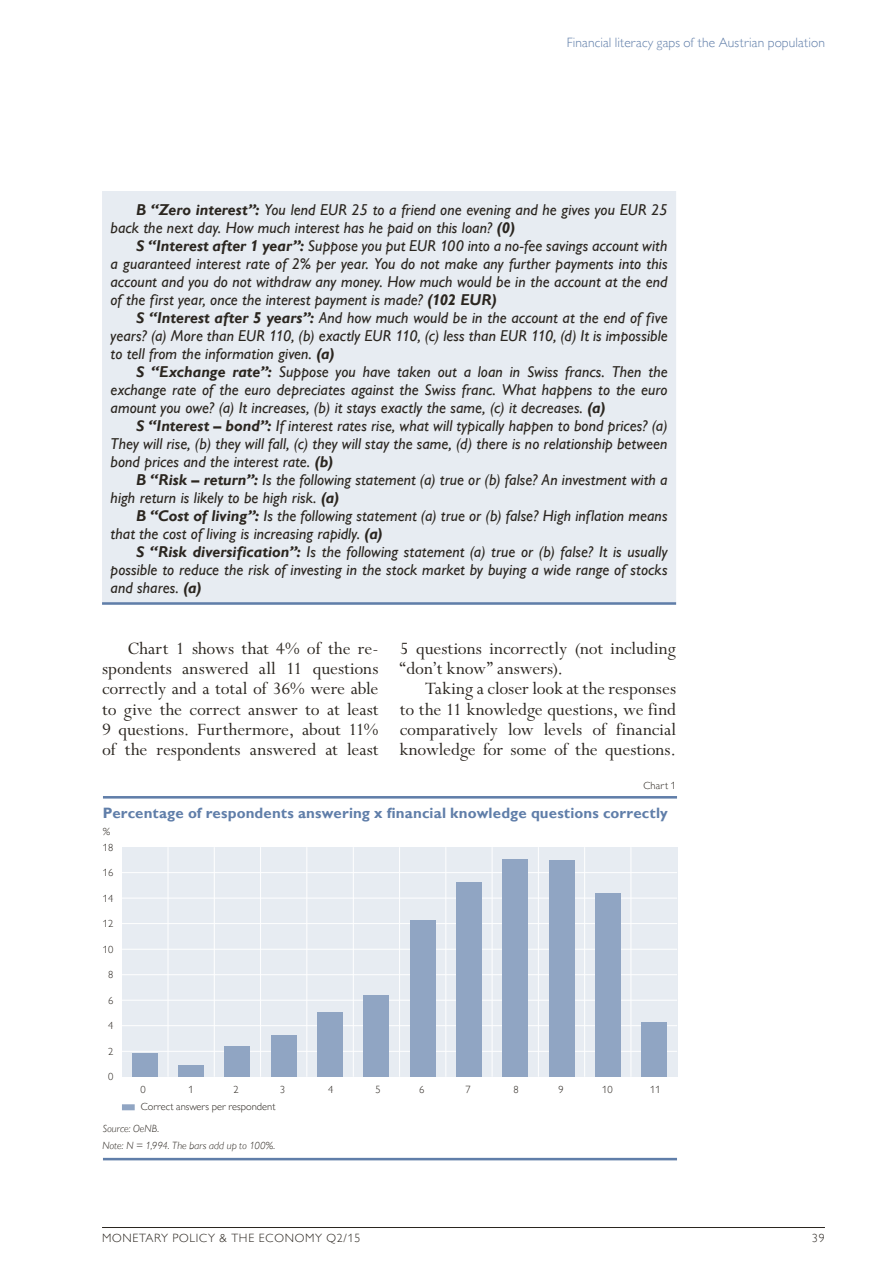
<style>
.page{position:relative;width:893px;height:1263px;background:#fff}
.page>*{position:absolute;margin:0;border:0;box-sizing:border-box;transform-origin:0 0}
.t1{font:19.5px/20.2px "Perpetua Std";letter-spacing:-.005em;color:#2b2620;text-align:justify}
.t2{font:italic 500 15.75px/18px "Gill Sans MT Pro";letter-spacing:.005em;color:#2b2620;text-align:justify}
.t3{font:700 15px "Gill Sans MT Pro";letter-spacing:.01em;color:#607ea9}
.t4{font:300 13.5px "Gill Sans MT Pro";letter-spacing:.01em;color:#607ea9}
.t5{font:300 12px "Gill Sans MT Pro";letter-spacing:.06em;color:#2b2620}
.t6{font:300 10.5px "Gill Sans MT Pro";color:#2b2620}
.t7{font:italic 300 10.5px/17px "Gill Sans MT Pro";letter-spacing:.01em;color:#2b2620}
.s1{font-weight:700}
</style>
<div class="page">
<hr style="left:102px;top:1227px;width:723px;height:1px;background:#2b2620">
<div style="left:102px;top:191px;width:574px;height:411px;background:#e7ecf2"></div>
<hr style="left:102px;top:602px;width:574px;height:3px;background:#607ea9">
<hr style="left:103px;top:796px;width:574px;height:2px;background:#607ea9">
<hr style="left:103px;top:1158px;width:574px;height:2px;background:#607ea9">
<div style="left:122px;top:1104px;width:13px;height:6px;background:#90a5c3"></div>
<div style="left:122px;top:847px;width:555px;height:230px;background:#e7ecf2"></div>
<hr style="left:122px;top:1051px;width:555px;height:1px;background:#fff">
<hr style="left:122px;top:1025px;width:555px;height:1px;background:#fff">
<hr style="left:122px;top:1000px;width:555px;height:1px;background:#fff">
<hr style="left:122px;top:974px;width:555px;height:1px;background:#fff">
<hr style="left:122px;top:949px;width:555px;height:1px;background:#fff">
<hr style="left:122px;top:923px;width:555px;height:1px;background:#fff">
<hr style="left:122px;top:898px;width:555px;height:1px;background:#fff">
<hr style="left:122px;top:872px;width:555px;height:1px;background:#fff">
<hr style="left:168px;top:847px;width:1px;height:230px;background:#fff">
<hr style="left:214px;top:847px;width:1px;height:230px;background:#fff">
<hr style="left:260px;top:847px;width:1px;height:230px;background:#fff">
<hr style="left:306px;top:847px;width:1px;height:230px;background:#fff">
<hr style="left:353px;top:847px;width:1px;height:230px;background:#fff">
<hr style="left:399px;top:847px;width:1px;height:230px;background:#fff">
<hr style="left:445px;top:847px;width:1px;height:230px;background:#fff">
<hr style="left:492px;top:847px;width:1px;height:230px;background:#fff">
<hr style="left:538px;top:847px;width:1px;height:230px;background:#fff">
<hr style="left:584px;top:847px;width:1px;height:230px;background:#fff">
<hr style="left:630px;top:847px;width:1px;height:230px;background:#fff">
<div style="left:641px;top:1022px;width:26px;height:55px;background:#90a5c3"></div>
<div style="left:595px;top:893px;width:25px;height:184px;background:#90a5c3"></div>
<div style="left:549px;top:860px;width:25px;height:217px;background:#90a5c3"></div>
<div style="left:502px;top:859px;width:26px;height:218px;background:#90a5c3"></div>
<div style="left:456px;top:883px;width:26px;height:194px;background:#90a5c3"></div>
<div style="left:410px;top:920px;width:25px;height:157px;background:#90a5c3"></div>
<div style="left:364px;top:995px;width:25px;height:82px;background:#90a5c3"></div>
<div style="left:317px;top:1012px;width:26px;height:65px;background:#90a5c3"></div>
<div style="left:271px;top:1035px;width:25px;height:42px;background:#90a5c3"></div>
<div style="left:225px;top:1046px;width:25px;height:31px;background:#90a5c3"></div>
<div style="left:178px;top:1065px;width:26px;height:12px;background:#90a5c3"></div>
<div style="left:132px;top:1053px;width:26px;height:24px;background:#90a5c3"></div>
<p class="t4" style="left:567px;top:35px;width:260px">Financial literacy gaps of the Austrian population</p>
<p class="t2" style="left:111px;top:200px;width:558px;text-indent:26px"><span class="s1">B “Zero interest”:</span> You lend EUR 25 to a friend one evening and he gives you EUR 25 back the next day. How much interest has he paid on this loan? <span class="s1">(0)</span></p>
<p class="t2" style="left:111px;top:236px;width:559px;text-indent:26px"><span class="s1">S “Interest after 1 year”:</span> Suppose you put EUR 100 into a no-fee savings account with a guaranteed interest rate of 2% per year. You do not make any further payments into this account and you do not withdraw any money. How much would be in the account at the end of the first year, once the interest payment is made? <span class="s1">(102 EUR)</span></p>
<p class="t2" style="left:111px;top:308px;width:559px;text-indent:26px"><span class="s1">S “Interest after 5 years”:</span> And how much would be in the account at the end of five years? (a) More than EUR 110, (b) exactly EUR 110, (c) less than EUR 110, (d) It is impossible to tell from the information given. <span class="s1">(a)</span></p>
<p class="t2" style="left:111px;top:362px;width:559px;text-indent:25px"><span class="s1">S “Exchange rate”:</span> Suppose you have taken out a loan in Swiss francs. Then the exchange rate of the euro depreciates against the Swiss franc. What happens to the euro amount you owe? (a) It increases, (b) it stays exactly the same, (c) it decreases. <span class="s1">(a)</span></p>
<p class="t2" style="left:111px;top:416px;width:559px;text-indent:26px"><span class="s1">S “Interest – bond”:</span> If interest rates rise, what will typically happen to bond prices? (a)<br>They will rise, (b) they will fall, (c) they will stay the same, (d) there is no relationship between bond prices and the interest rate. <span class="s1">(b)</span></p>
<p class="t2" style="left:111px;top:470px;width:558px;text-indent:26px"><span class="s1">B “Risk – return”:</span> Is the following statement (a) true or (b) false? An investment with a high return is likely to be high risk. <span class="s1">(a)</span></p>
<p class="t2" style="left:111px;top:506px;width:559px;text-indent:26px"><span class="s1">B “Cost of living”:</span> Is the following statement (a) true or (b) false? High inflation means that the cost of living is increasing rapidly. <span class="s1">(a)</span></p>
<p class="t2" style="left:111px;top:542px;width:559px;text-indent:26px"><span class="s1">S “Risk diversification”:</span> Is the following statement (a) true or (b) false? It is usually possible to reduce the risk of investing in the stock market by buying a wide range of stocks and shares. <span class="s1">(a)</span></p>
<p class="t1" style="left:102px;top:639px;width:278px;text-indent:26px">Chart 1 shows that 4% of the re&shy;spondents answered all 11 questions correctly and a total of 36% were able to give the correct answer to at least 9 questions. Furthermore, about 11% of the respondents answered at least</p>
<p class="t1" style="left:400px;top:639px;width:278px">5 questions incorrectly (not including “don’t know” answers).</p>
<p class="t1" style="left:400px;top:679px;width:278px;text-indent:26px">Taking a closer look at the responses to the 11 knowledge questions, we find comparatively low levels of financial knowledge for some of the questions.</p>
<p class="t6" style="left:643px;top:779px;width:34px">Chart 1</p>
<p class="t3" style="left:103px;top:803px;width:566px">Percentage of respondents answering x financial knowledge questions correctly</p>
<p class="t7" style="left:103px;top:822px;width:9px">%</p>
<p class="t6" style="left:103px;top:841px;width:12px">18</p>
<p class="t6" style="left:103px;top:866px;width:12px">16</p>
<p class="t6" style="left:103px;top:892px;width:12px">14</p>
<p class="t6" style="left:103px;top:917px;width:12px">12</p>
<p class="t6" style="left:103px;top:943px;width:12px">10</p>
<p class="t6" style="left:108px;top:968px;width:7px">8</p>
<p class="t6" style="left:108px;top:994px;width:7px">6</p>
<p class="t6" style="left:108px;top:1019px;width:7px">4</p>
<p class="t6" style="left:108px;top:1045px;width:7px">2</p>
<p class="t6" style="left:108px;top:1070px;width:7px">0</p>
<p class="t6" style="left:141px;top:1084px;width:7px">0</p>
<p class="t6" style="left:189px;top:1084px;width:7px">1</p>
<p class="t6" style="left:234px;top:1084px;width:7px">2</p>
<p class="t6" style="left:280px;top:1084px;width:7px">3</p>
<p class="t6" style="left:328px;top:1084px;width:7px">4</p>
<p class="t6" style="left:376px;top:1084px;width:7px">5</p>
<p class="t6" style="left:419px;top:1084px;width:7px">6</p>
<p class="t6" style="left:466px;top:1084px;width:7px">7</p>
<p class="t6" style="left:514px;top:1084px;width:7px">8</p>
<p class="t6" style="left:559px;top:1084px;width:7px">9</p>
<p class="t6" style="left:602px;top:1084px;width:12px">10</p>
<p class="t6" style="left:650px;top:1084px;width:12px">11</p>
<p class="t6" style="left:141px;top:1100px;width:136px">Correct answers per respondent</p>
<p class="t7" style="left:103px;top:1120px;width:174px">Source: OeNB.<br>Note: N = 1,994. The bars add up to 100%.</p>
<p class="t5" style="left:102px;top:1231px;width:260px">MONETARY POLICY &amp; THE ECONOMY Q2/15</p>
<p class="t5" style="left:812px;top:1231px;width:14px">39</p>
</div>
